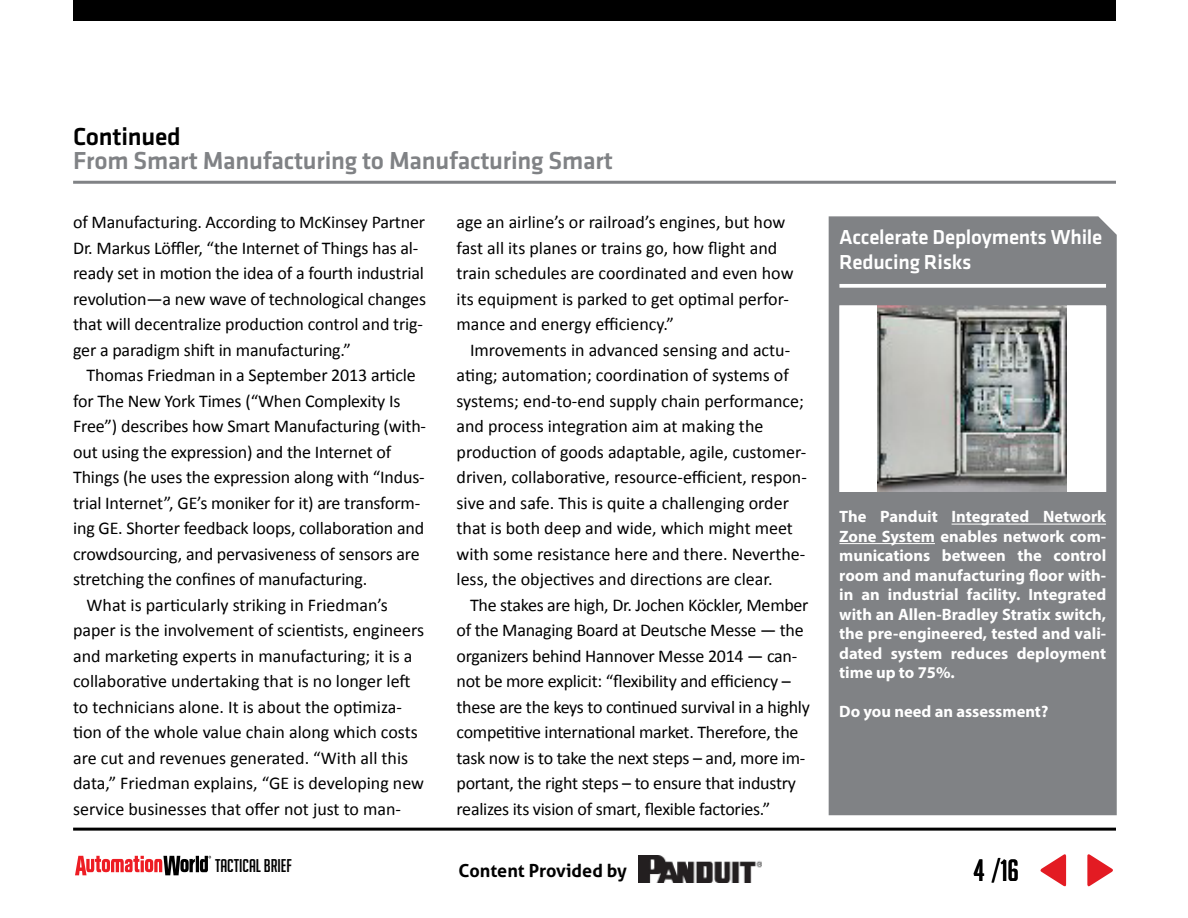
<style>
.page{position:relative;width:1188px;height:918px;background:#fff}
.page>*{position:absolute;margin:0;border:0;box-sizing:border-box;transform-origin:0 0}
.t1{font:30px "Big Noodle Titling";color:#000}
.t2{font:500 25.5px "Klavika";letter-spacing:-.01em;color:#808285}
.t3{font:500 25.5px "Klavika";letter-spacing:-.01em;color:#000}
.t4{font:500 21px/25.2px "Klavika";letter-spacing:-.01em;color:#fff}
.t5{font:18px/25.5px "Calibri";letter-spacing:-.01em;color:#000}
.t6{font:700 18px "Aller";color:#000}
.t7{font:18px "Big Noodle Titling";color:#000}
.t8{font:700 16.5px/19.5px "Myriad Pro";color:#fff;text-align:justify}
</style>
<div class="page">
<svg style="left:75px;top:856px;width:136px;height:19px"></svg>
<div style="left:73px;top:0;width:1043px;height:21px;background:#000"></div>
<hr style="left:73px;top:828px;width:1043px;height:3px;background:#000">
<img style="left:639px;top:856px;width:123px;height:27px">
<svg style="left:1087px;top:854px;width:26px;height:33px"></svg>
<svg style="left:1040px;top:854px;width:26px;height:33px"></svg>
<svg style="left:828px;top:216px;width:289px;height:600px"></svg>
<div style="left:838px;top:227px;width:269px;height:574px;background:#808285"></div>
<svg style="left:841px;top:284px;width:264px;height:4px"></svg>
<hr style="left:952px;top:524px;width:154px;height:1px;background:#fff">
<hr style="left:839px;top:543px;width:96px;height:1px;background:#fff">
<div style="left:838px;top:226px;width:270px;height:576px;border:2px solid #808285"></div>
<div style="left:838px;top:304px;width:269px;height:189px;background:#fff"></div>
<img style="left:878px;top:307px;width:188px;height:184px">
<div style="left:838px;top:304px;width:270px;height:190px;border:2px solid #808285"></div>
<hr style="left:73px;top:181px;width:1043px;height:3px;background:#808285">
<h2 class="t3" style="left:73px;top:122px;width:109px">Continued</h2>
<h2 class="t2" style="left:73px;top:146px;width:541px">From Smart Manufacturing to Manufacturing Smart</h2>
<p class="t5" style="left:73px;top:209px;width:354px">of Manufacturing. According to McKinsey Partner Dr. Markus Löffler, “the Internet of Things has al&shy;ready set in motion the idea of a fourth industrial revolution—a new wave of technological changes that will decentralize production control and trig&shy;ger a paradigm shift in manufacturing.”</p>
<p class="t5" style="left:87px;top:362px;width:331px">Thomas Friedman in a September 2013 article</p>
<p class="t5" style="left:73px;top:388px;width:329px">for The New York Times (“When Complexity Is</p>
<p class="t5" style="left:73px;top:413px;width:355px">Free”) describes how Smart Manufacturing (with-</p>
<p class="t5" style="left:73px;top:439px;width:320px">out using the expression) and the Internet of</p>
<p class="t5" style="left:73px;top:464px;width:353px">Things (he uses the expression along with “Indus-</p>
<p class="t5" style="left:73px;top:490px;width:349px">trial Internet”, GE’s moniker for it) are transform-</p>
<p class="t5" style="left:73px;top:515px;width:353px">ing GE. Shorter feedback loops, collaboration and</p>
<p class="t5" style="left:73px;top:541px;width:348px">crowdsourcing, and pervasiveness of sensors are</p>
<p class="t5" style="left:73px;top:566px;width:296px">stretching the confines of manufacturing.</p>
<p class="t5" style="left:87px;top:592px;width:303px">What is particularly striking in Friedman’s</p>
<p class="t5" style="left:73px;top:617px;width:353px">paper is the involvement of scientists, engineers</p>
<p class="t5" style="left:73px;top:643px;width:341px">and marketing experts in manufacturing; it is a</p>
<p class="t5" style="left:73px;top:668px;width:339px">collaborative undertaking that is no longer left</p>
<p class="t5" style="left:73px;top:694px;width:330px">to technicians alone. It is about the optimiza-</p>
<p class="t5" style="left:73px;top:719px;width:346px">tion of the whole value chain along which costs</p>
<p class="t5" style="left:73px;top:745px;width:337px">are cut and revenues generated. “With all this</p>
<p class="t5" style="left:73px;top:770px;width:353px">data,” Friedman explains, “GE is developing new</p>
<p class="t5" style="left:73px;top:796px;width:329px">service businesses that offer not just to man-</p>
<p class="t5" style="left:457px;top:209px;width:339px">age an airline’s or railroad’s engines, but how fast all its planes or trains go, how flight and train schedules are coordinated and even how its equipment is parked to get optimal perfor&shy;mance and energy efficiency.”</p>
<p class="t5" style="left:457px;top:337px;width:352px;text-indent:13px">Imrovements in advanced sensing and actu&shy;ating; automation; coordination of systems of systems; end-to-end supply chain performance; and process integration aim at making the production of goods adaptable, agile, customer&shy;driven, collaborative, resource-efficient, respon&shy;sive and safe. This is quite a challenging order that is both deep and wide, which might meet with some resistance here and there. Neverthe&shy;less, the objectives and directions are clear.</p>
<p class="t5" style="left:457px;top:592px;width:355px;text-indent:14px">The stakes are high, Dr. Jochen Köckler, Member of the Managing Board at Deutsche Messe — the organizers behind Hannover Messe 2014 — can&shy;not be more explicit: “flexibility and efficiency – these are the keys to continued survival in a highly competitive international market. Therefore, the task now is to take the next steps – and, more im&shy;portant, the right steps – to ensure that industry realizes its vision of smart, flexible factories.”</p>
<p class="t4" style="left:839px;top:225px;width:265px">Accelerate Deployments While<br>Reducing Risks</p>
<p class="t8" style="left:839px;top:507px;width:269px">The Panduit Integrated Network Zone System enables network com&shy;munications between the control room and manufacturing floor with&shy;in an industrial facility. Integrated with an Allen-Bradley Stratix switch, the pre-engineered, tested and vali&shy;dated system reduces deployment time up to 75%.</p>
<p class="t8" style="left:839px;top:702px;width:211px">Do you need an assessment?</p>
<p class="t7" style="left:215px;top:856px;width:78px">TACTICAL BRIEF</p>
<p class="t6" style="left:458px;top:859px;width:170px">Content Provided by</p>
<h1 class="t1" style="left:974px;top:854px;width:47px">4 /16</h1>
</div>
